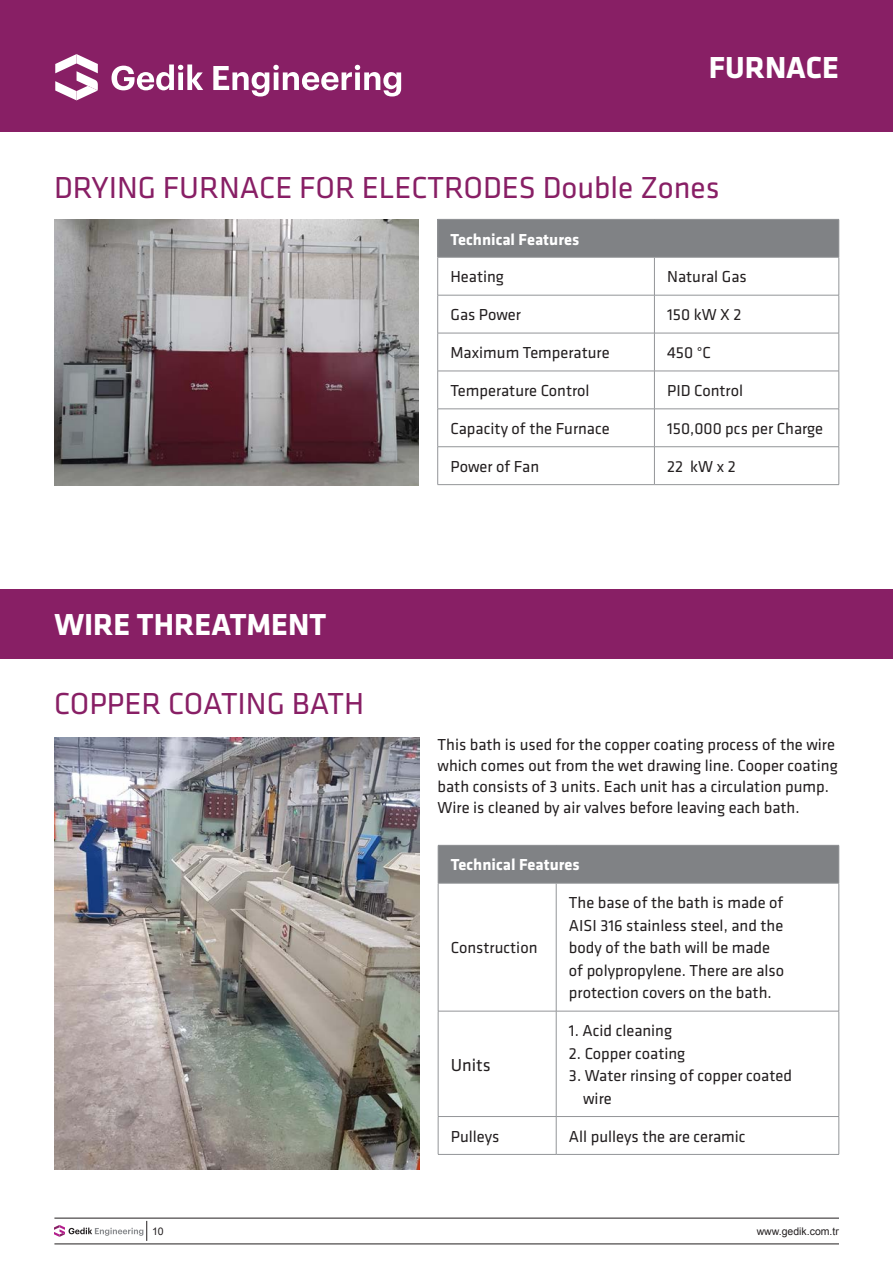
<style>
.page{position:relative;width:893px;height:1263px;background:#fff}
.page>*{position:absolute;margin:0;border:0;box-sizing:border-box;transform-origin:0 0}
.t1{font:31.5px "Klavika";color:#881f65}
.t2{font:700 31.5px "Klavika";color:#fff}
.t3{font:18px "Klavika";color:#231f20}
.t4{font:16.5px/22.5px "Klavika";color:#231f20}
.t5{font:700 16.5px "Klavika";color:#fff}
.t6{font:10.5px "Arial";color:#231f20}
</style>
<div class="page">
<hr style="left:54px;top:1218px;width:785px;height:1px;background:#231f20">
<hr style="left:54px;top:1244px;width:785px;height:1px;background:#231f20">
<svg style="left:54px;top:1221px;width:93px;height:20px"></svg>
<div style="left:438px;top:845px;width:401px;height:38px;background:#808285"></div>
<hr style="left:438px;top:845px;width:118px;height:1px;background:#939598">
<hr style="left:438px;top:845px;width:1px;height:38px;background:#939598">
<hr style="left:556px;top:845px;width:283px;height:1px;background:#939598">
<hr style="left:839px;top:845px;width:1px;height:38px;background:#939598">
<hr style="left:438px;top:883px;width:118px;height:1px;background:#939598">
<hr style="left:438px;top:883px;width:1px;height:128px;background:#939598">
<hr style="left:556px;top:883px;width:283px;height:1px;background:#939598">
<hr style="left:556px;top:883px;width:1px;height:128px;background:#939598">
<hr style="left:839px;top:883px;width:1px;height:128px;background:#939598">
<hr style="left:438px;top:1011px;width:118px;height:1px;background:#939598">
<hr style="left:438px;top:1011px;width:1px;height:105px;background:#939598">
<hr style="left:556px;top:1011px;width:283px;height:1px;background:#939598">
<hr style="left:556px;top:1011px;width:1px;height:105px;background:#939598">
<hr style="left:839px;top:1011px;width:1px;height:105px;background:#939598">
<hr style="left:438px;top:1116px;width:118px;height:1px;background:#939598">
<hr style="left:438px;top:1117px;width:1px;height:37px;background:#939598">
<hr style="left:556px;top:1116px;width:283px;height:1px;background:#939598">
<hr style="left:556px;top:1117px;width:1px;height:37px;background:#939598">
<hr style="left:839px;top:1117px;width:1px;height:37px;background:#939598">
<hr style="left:438px;top:1154px;width:118px;height:1px;background:#939598">
<hr style="left:556px;top:1154px;width:283px;height:1px;background:#939598">
<div style="left:438px;top:219px;width:401px;height:38px;background:#808285"></div>
<hr style="left:438px;top:219px;width:216px;height:1px;background:#939598">
<hr style="left:437px;top:220px;width:1px;height:37px;background:#939598">
<hr style="left:654px;top:219px;width:185px;height:1px;background:#939598">
<hr style="left:839px;top:220px;width:1px;height:37px;background:#939598">
<hr style="left:438px;top:257px;width:216px;height:1px;background:#939598">
<hr style="left:437px;top:257px;width:1px;height:38px;background:#939598">
<hr style="left:654px;top:257px;width:185px;height:1px;background:#939598">
<hr style="left:654px;top:257px;width:1px;height:38px;background:#939598">
<hr style="left:839px;top:257px;width:1px;height:38px;background:#939598">
<hr style="left:438px;top:295px;width:216px;height:1px;background:#939598">
<hr style="left:437px;top:295px;width:1px;height:38px;background:#939598">
<hr style="left:654px;top:295px;width:185px;height:1px;background:#939598">
<hr style="left:654px;top:295px;width:1px;height:38px;background:#939598">
<hr style="left:839px;top:295px;width:1px;height:38px;background:#939598">
<hr style="left:438px;top:333px;width:216px;height:1px;background:#939598">
<hr style="left:437px;top:333px;width:1px;height:38px;background:#939598">
<hr style="left:654px;top:333px;width:185px;height:1px;background:#939598">
<hr style="left:654px;top:333px;width:1px;height:38px;background:#939598">
<hr style="left:839px;top:333px;width:1px;height:38px;background:#939598">
<hr style="left:438px;top:371px;width:216px;height:1px;background:#939598">
<hr style="left:437px;top:371px;width:1px;height:38px;background:#939598">
<hr style="left:654px;top:371px;width:185px;height:1px;background:#939598">
<hr style="left:654px;top:371px;width:1px;height:38px;background:#939598">
<hr style="left:839px;top:371px;width:1px;height:38px;background:#939598">
<hr style="left:438px;top:409px;width:216px;height:1px;background:#939598">
<hr style="left:437px;top:409px;width:1px;height:38px;background:#939598">
<hr style="left:654px;top:409px;width:185px;height:1px;background:#939598">
<hr style="left:654px;top:409px;width:1px;height:38px;background:#939598">
<hr style="left:839px;top:409px;width:1px;height:38px;background:#939598">
<hr style="left:438px;top:446px;width:216px;height:1px;background:#939598">
<hr style="left:437px;top:447px;width:1px;height:37px;background:#939598">
<hr style="left:654px;top:446px;width:185px;height:1px;background:#939598">
<hr style="left:654px;top:447px;width:1px;height:37px;background:#939598">
<hr style="left:839px;top:447px;width:1px;height:37px;background:#939598">
<hr style="left:438px;top:484px;width:216px;height:1px;background:#939598">
<hr style="left:654px;top:484px;width:185px;height:1px;background:#939598">
<div style="left:0;top:0;width:893px;height:131px;background:#881f65"></div>
<svg style="left:55px;top:54px;width:43px;height:46px"></svg>
<svg style="left:112px;top:64px;width:91px;height:26px"></svg>
<svg style="left:213px;top:65px;width:188px;height:31px"></svg>
<img style="left:54px;top:219px;width:364px;height:266px">
<img style="left:54px;top:737px;width:365px;height:432px">
<div style="left:0;top:589px;width:893px;height:69px;background:#881f65"></div>
<p class="t2" style="left:709px;top:50px;width:132px">FURNACE</p>
<p class="t1" style="left:54px;top:170px;width:667px">DRYING FURNACE FOR ELECTRODES Double Zones</p>
<p class="t2" style="left:54px;top:608px;width:273px">WIRE THREATMENT</p>
<p class="t1" style="left:54px;top:687px;width:312px">COPPER COATING BATH</p>
<p class="t5" style="left:450px;top:230px;width:130px">Technical Features</p>
<p class="t4" style="left:450px;top:266px;width:55px">Heating</p>
<p class="t4" style="left:667px;top:266px;width:81px">Natural Gas</p>
<p class="t4" style="left:450px;top:304px;width:72px">Gas Power</p>
<p class="t4" style="left:667px;top:304px;width:76px">150 kW X 2</p>
<p class="t4" style="left:450px;top:342px;width:161px">Maximum Temperature</p>
<p class="t4" style="left:667px;top:342px;width:45px">450 °C</p>
<p class="t4" style="left:450px;top:380px;width:141px">Temperature Control</p>
<p class="t4" style="left:667px;top:380px;width:77px">PID Control</p>
<p class="t4" style="left:450px;top:418px;width:161px">Capacity of the Furnace</p>
<p class="t4" style="left:667px;top:418px;width:158px">150,000 pcs per Charge</p>
<p class="t4" style="left:450px;top:455px;width:90px">Power of Fan</p>
<p class="t4" style="left:667px;top:455px;width:70px">22 kW x 2</p>
<p class="t4" style="left:438px;top:734px;width:402px;line-height:21px">This bath is used for the copper coating process of the wire which comes out from the wet drawing line. Cooper coating bath consists of 3 units. Each unit has a circulation pump.<br>Wire is cleaned by air valves before leaving each bath.</p>
<p class="t5" style="left:451px;top:856px;width:130px">Technical Features</p>
<p class="t4" style="left:451px;top:937px;width:88px">Construction</p>
<p class="t3" style="left:451px;top:1055px;width:41px">Units</p>
<p class="t4" style="left:569px;top:892px;width:217px">The base of the bath is made of<br>AISI 316 stainless steel, and the body of the bath will be made of polypropylene. There are also protection covers on the bath.</p>
<p class="t4" style="left:569px;top:1020px;width:105px">1. Acid cleaning</p>
<p class="t4" style="left:569px;top:1042px;width:118px">2. Copper coating</p>
<p class="t4" style="left:583px;top:1065px;width:210px;text-indent:-14px">3. Water rinsing of copper coated wire</p>
<p class="t4" style="left:451px;top:1125px;width:50px">Pulleys</p>
<p class="t4" style="left:569px;top:1125px;width:178px">All pulleys the are ceramic</p>
<p class="t6" style="left:152px;top:1225px;width:13px">10</p>
<p class="t6" style="left:757px;top:1224px;width:84px">www.gedik.com.tr</p>
</div>
